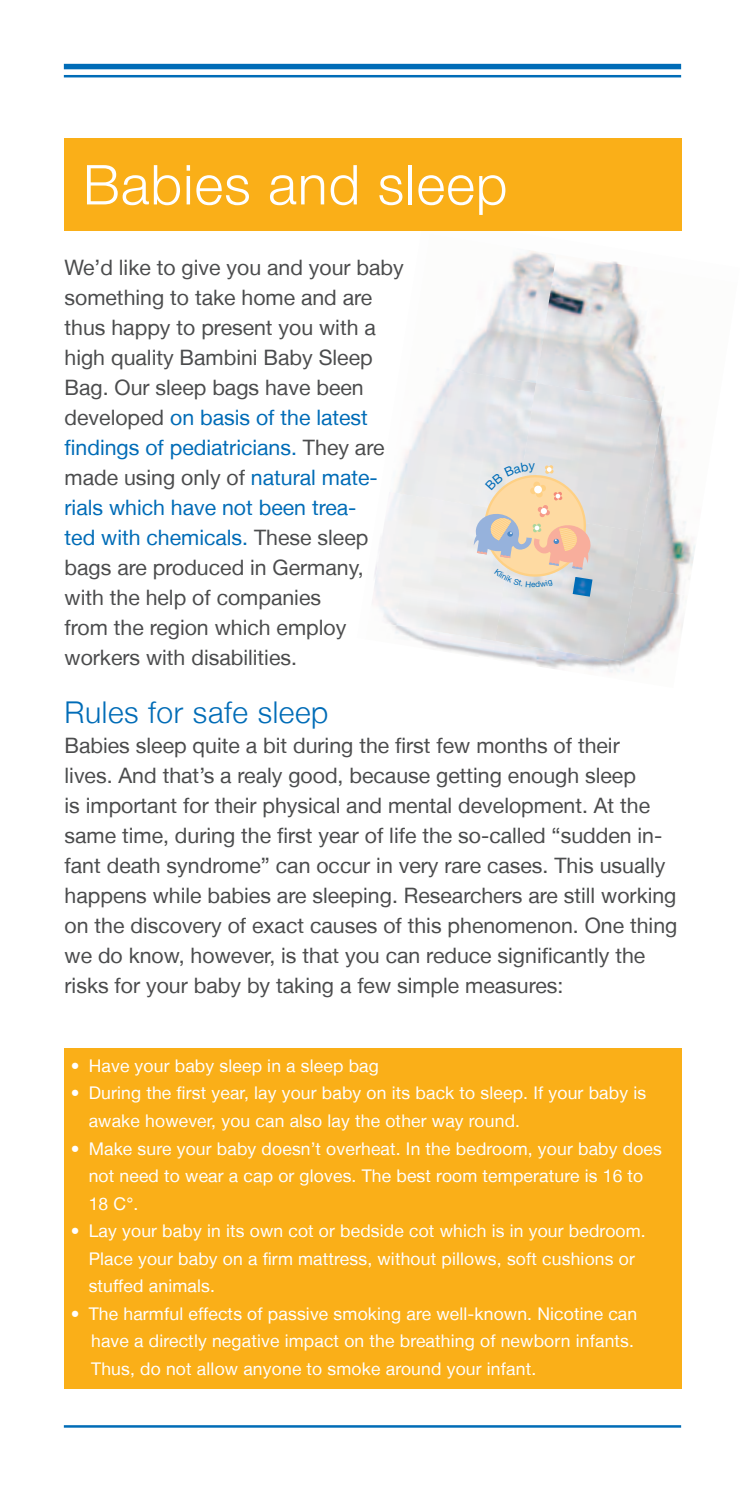
<style>
.page{position:relative;width:745px;height:1489px;background:#fff}
.page>*{position:absolute;margin:0;border:0;box-sizing:border-box;transform-origin:0 0}
.t1{font:300 55px "Helvetica Neue LT";letter-spacing:.02em;color:#fff}
.t2{font:300 30px "Helvetica Neue LT";letter-spacing:.02em;color:#006cb7}
.t3{font:21.25px/30px "Helvetica Neue LT";color:#4b4c4d}
.t4{font:17.5px/27.5px "Helvetica Neue LT";letter-spacing:.01em;color:#fff}
.s1{color:#006cb7}
</style>
<div class="page">
<div style="left:64px;top:64px;width:616px;height:5px;background:#006cb7"></div>
<hr style="left:64px;top:75px;width:616px;height:2px;background:#006cb7">
<hr style="left:64px;top:1424px;width:616px;height:3px;background:#006cb7">
<img style="left:420px;top:218px;width:262px;height:13px">
<img style="left:457px;top:251px;width:90px;height:112px">
<img style="left:535px;top:254px;width:98px;height:129px">
<img style="left:633px;top:307px;width:62px;height:280px">
<img style="left:515px;top:383px;width:147px;height:149px">
<img style="left:495px;top:512px;width:147px;height:109px">
<img style="left:618px;top:587px;width:65px;height:85px">
<img style="left:572px;top:577px;width:20px;height:19px">
<div style="left:64px;top:138px;width:616px;height:92px;background:#faaf18"></div>
<div style="left:64px;top:1048px;width:616px;height:340px;background:#faaf18"></div>
<svg style="left:473px;top:461px;width:118px;height:126px;background:#e7d5c0"></svg>
<h1 class="t1" style="left:83px;top:151px;width:425px">Babies and sleep</h1>
<p class="t3" style="left:64px;top:252px;width:340px">We’d like to give you and your baby something to take home and are thus happy to present you with a high quality Bambini Baby Sleep<br>Bag. Our sleep bags have been developed <span class="s1">on basis of the latest findings of pediatricians.</span> They are made using only of <span class="s1">natural mate&shy;rials which have not been trea-<br>ted with chemicals.</span> These sleep bags are produced in Germany, with the help of companies<br>from the region which employ workers with disabilities.</p>
<h2 class="t2" style="left:64px;top:693px;width:265px">Rules for safe sleep</h2>
<p class="t3" style="left:64px;top:730px;width:614px">Babies sleep quite a bit during the first few months of their<br>lives. And that’s a realy good, because getting enough sleep<br>is important for their physical and mental development. At the same time, during the first year of life the so-called “sudden in&shy;fant death syndrome” can occur in very rare cases. This usually happens while babies are sleeping. Researchers are still working on the discovery of exact causes of this phenomenon. One thing we do know, however, is that you can reduce significantly the risks for your baby by taking a few simple measures:</p>
<p class="t4" style="left:71px;top:1051px;width:309px">• Have your baby sleep in a sleep bag</p>
<p class="t4" style="left:89px;top:1079px;width:558px;text-indent:-18px">• During the first year, lay your baby on its back to sleep. If your baby is awake however, you can also lay the other way round.</p>
<p class="t4" style="left:89px;top:1134px;width:574px;text-indent:-18px">• M ake sure your baby doesn’t overheat. In the bedroom, your baby does not need to wear a cap or gloves. The best room temperature is 16 to<br>18 C°.</p>
<p class="t4" style="left:89px;top:1216px;width:558px;text-indent:-18px">• Lay your baby in its own cot or bedside cot which is in your bedroom.<br>Place your baby on a firm mattress, without pillows, soft cushions or stuffed animals.</p>
<p class="t4" style="left:91px;top:1299px;width:547px;text-indent:-20px">• The harmful effects of passive smoking are well-known. Nicotine can have a directly negative impact on the breathing of newborn infants.<br>Thus, do not allow anyone to smoke around your infant.</p>
</div>
